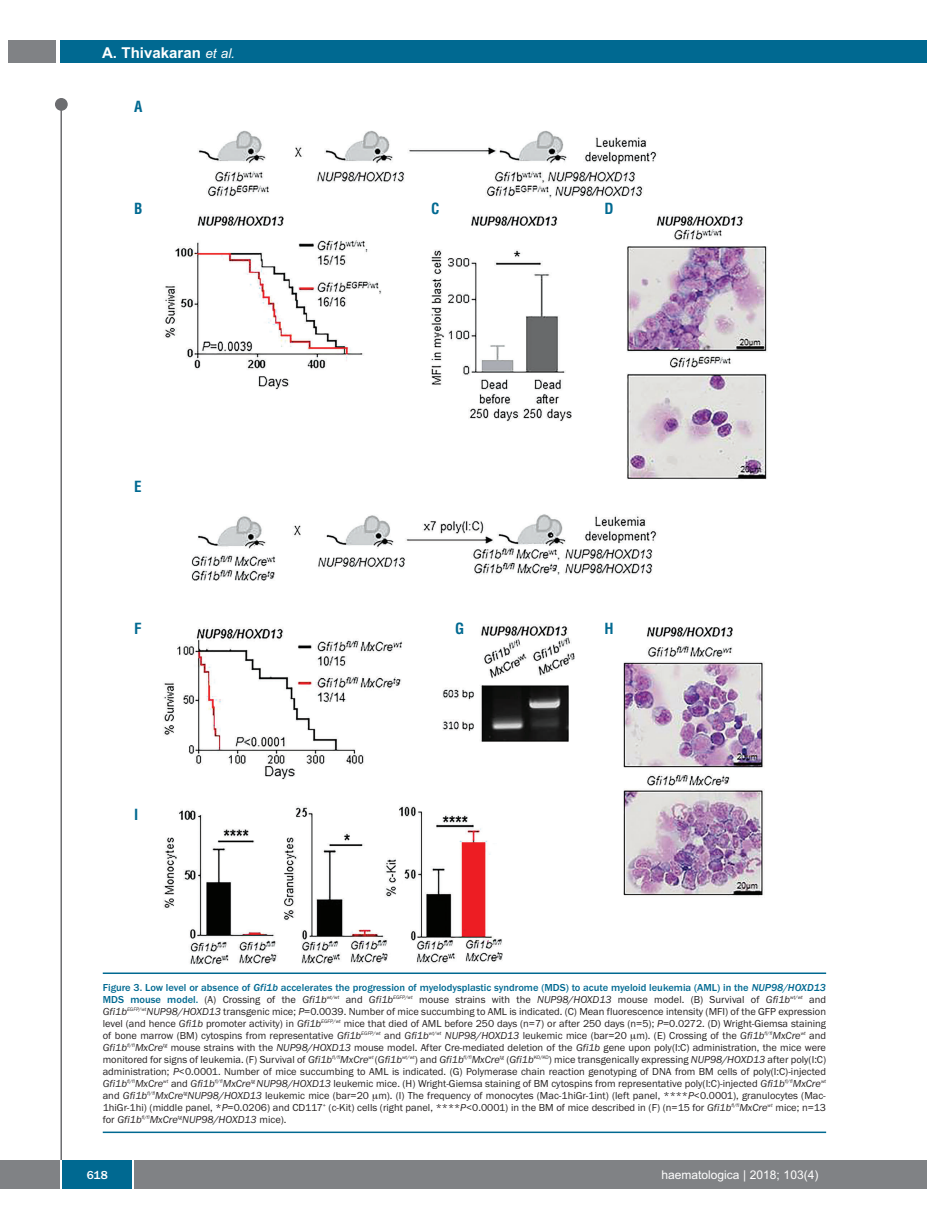
<style>
.page{position:relative;width:927px;height:1225px;background:#fff}
.page>*{position:absolute;margin:0;border:0;box-sizing:border-box;transform-origin:0 0}
.t1{font:700 15px "Arial";color:#fff}
.t2{font:700 condensed 15px "Helvetica";color:#006991}
.t3{font:12px "Arial";color:#fff}
.t4{font:500 12px "Franklin Gothic";color:#fff}
.t5{font:10.5px/12px "Franklin Gothic";color:#231f20;text-align:justify}
.s1{font-weight:400;font-style:italic;font-size:13.5px}
.s2{font-weight:500;color:#006991}
.s3{font-weight:500;font-style:italic;color:#006991}
.s4{font-style:italic}
</style>
<div class="page">
<div style="left:911px;top:40px;width:16px;height:22px;background:#006991"></div>
<div style="left:910px;top:1160px;width:17px;height:28px;background:#808285"></div>
<div style="left:55px;top:98px;width:13px;height:13px;background:#6c6d70;border-radius:50%"></div>
<hr style="left:60px;top:101px;width:2px;height:1061px;background:#6c6d70">
<div style="left:60px;top:40px;width:852px;height:22px;background:#006991"></div>
<div style="left:9px;top:40px;width:47px;height:22px;background:#808285"></div>
<div style="left:0;top:1160px;width:911px;height:28px;background:#808285"></div>
<div style="left:62px;top:1160px;width:71px;height:28px;background:#006991"></div>
<hr style="left:60px;top:1160px;width:2px;height:28px;background:#fff">
<svg style="left:133px;top:1160px;width:1px;height:28px"></svg>
<img style="left:163px;top:130px;width:604px;height:835px">
<hr style="left:103px;top:972px;width:723px;height:2px;background:#006991">
<hr style="left:103px;top:1131px;width:723px;height:2px;background:#006991">
<h1 class="t1" style="left:102px;top:44px;width:135px">A. Thivakaran <span class="s1">et al.</span></h1>
<h1 class="t2" style="left:134px;top:98px;width:10px">A</h1>
<h1 class="t2" style="left:134px;top:200px;width:10px">B</h1>
<h1 class="t2" style="left:431px;top:200px;width:10px">C</h1>
<h1 class="t2" style="left:604px;top:200px;width:11px">D</h1>
<h1 class="t2" style="left:134px;top:478px;width:9px">E</h1>
<h1 class="t2" style="left:134px;top:620px;width:9px">F</h1>
<h1 class="t2" style="left:455px;top:620px;width:11px">G</h1>
<h1 class="t2" style="left:604px;top:620px;width:11px">H</h1>
<h1 class="t2" style="left:134px;top:806px;width:6px">I</h1>
<p class="t5" style="left:103px;top:981px;width:725px"><span class="s2">Figure 3. Low level or absence of</span> <span class="s3">Gfi1b</span> <span class="s2">accelerates the progression of myelodysplastic syndrome (MDS) to acute myeloid leukemia (AML) in the</span> <span class="s3">NUP98/HOXD13<br></span><span class="s2">MDS mouse model.</span> (A) Crossing of the <span class="s4">Gfi1b</span><sup>wt/wt</sup> and <span class="s4">Gfi1b</span><sup>EGFP/wt</sup> mouse strains with the <span class="s4">NUP98/HOXD13</span> mouse model. (B) Survival of <span class="s4">Gfi1b</span><sup>wt/wt</sup> and <span class="s4">Gfi1b</span><sup>EGFP/wt</sup><span class="s4">NUP98/HOXD13</span> transgenic mice; <span class="s4">P</span>=0.0039. Number of mice succumbing to AML is indicated. (C) Mean fluorescence intensity (MFI) of the GFP expression level (and hence <span class="s4">Gfi1b</span> promoter activity) in <span class="s4">Gfi1b</span><sup>EGFP/wt</sup> mice that died of AML before 250 days (n=7) or after 250 days (n=5); <span class="s4">P</span>=0.0272. (D) Wright-Giemsa staining of bone marrow (BM) cytospins from representative <span class="s4">Gfi1b</span><sup>EGFP/wt</sup> and <span class="s4">Gfi1b</span><sup>wt/wt</sup> <span class="s4">NUP98/HOXD13</span> leukemic mice (bar=20 m). (E) Crossing of the <span class="s4">Gfi1b</span><sup>fl/fl</sup><span class="s4">MxCre</span><sup>wt</sup> and <span class="s4">Gfi1b</span><sup>fl/fl</sup><span class="s4">MxCre</span><sup>tg</sup> mouse strains with the <span class="s4">NUP98/HOXD13</span> mouse model. After Cre-mediated deletion of the <span class="s4">Gfi1b</span> gene upon poly(I:C) administration, the mice were monitored for signs of leukemia. (F) Survival of <span class="s4">Gfi1b</span><sup>fl/fl</sup><span class="s4">MxCre</span><sup>wt</sup> (<span class="s4">Gfi1b</span><sup>wt/wt</sup>) and <span class="s4">Gfi1b</span><sup>fl/fl</sup><span class="s4">MxCre</span><sup>tg</sup> (<span class="s4">Gfi1b</span><sup>KO/KO</sup>) mice transgenically expressing <span class="s4">NUP98/HOXD13</span> after poly(I:C) administration; <span class="s4">P</span>&lt;0.0001. Number of mice succumbing to AML is indicated. (G) Polymerase chain reaction genotyping of DNA from BM cells of poly(I:C)-injected <span class="s4">Gfi1b</span><sup>fl/fl</sup><span class="s4">MxCre</span><sup>wt</sup> and <span class="s4">Gfi1b</span><sup>fl/fl</sup><span class="s4">MxCre</span><sup>tg</sup> <span class="s4">NUP98/HOXD13</span> leukemic mice. (H) Wright-Giemsa staining of BM cytospins from representative poly(I:C)-injected <span class="s4">Gfi1b</span><sup>fl/fl</sup><span class="s4">MxCre</span><sup>wt </sup>and <span class="s4">Gfi1b</span><sup>fl/fl</sup><span class="s4">MxCre</span><sup>tg</sup><span class="s4">NUP98/HOXD13</span> leukemic mice (bar=20 m). (I) The frequency of monocytes (Mac-1hiGr-1int) (left panel, ****<span class="s4">P</span>&lt;0.0001), granulocytes (Mac-1hiGr-1hi) (middle panel, *<span class="s4">P</span>=0.0206) and CD117<sup>+</sup> (c-Kit) cells (right panel, ****<span class="s4">P</span>&lt;0.0001) in the BM of mice described in (F) (n=15 for <span class="s4">Gfi1b</span><sup>fl/fl</sup><span class="s4">MxCre</span><sup>wt</sup> mice; n=13 for <span class="s4">Gfi1b</span><sup>fl/fl</sup><span class="s4">MxCre</span><sup>tg</sup><span class="s4">NUP98/HOXD13</span> mice).</p>
<p class="t4" style="left:87px;top:1167px;width:22px">618</p>
<p class="t3" style="left:661px;top:1167px;width:158px">haematologica | 2018; 103(4)</p>
</div>
